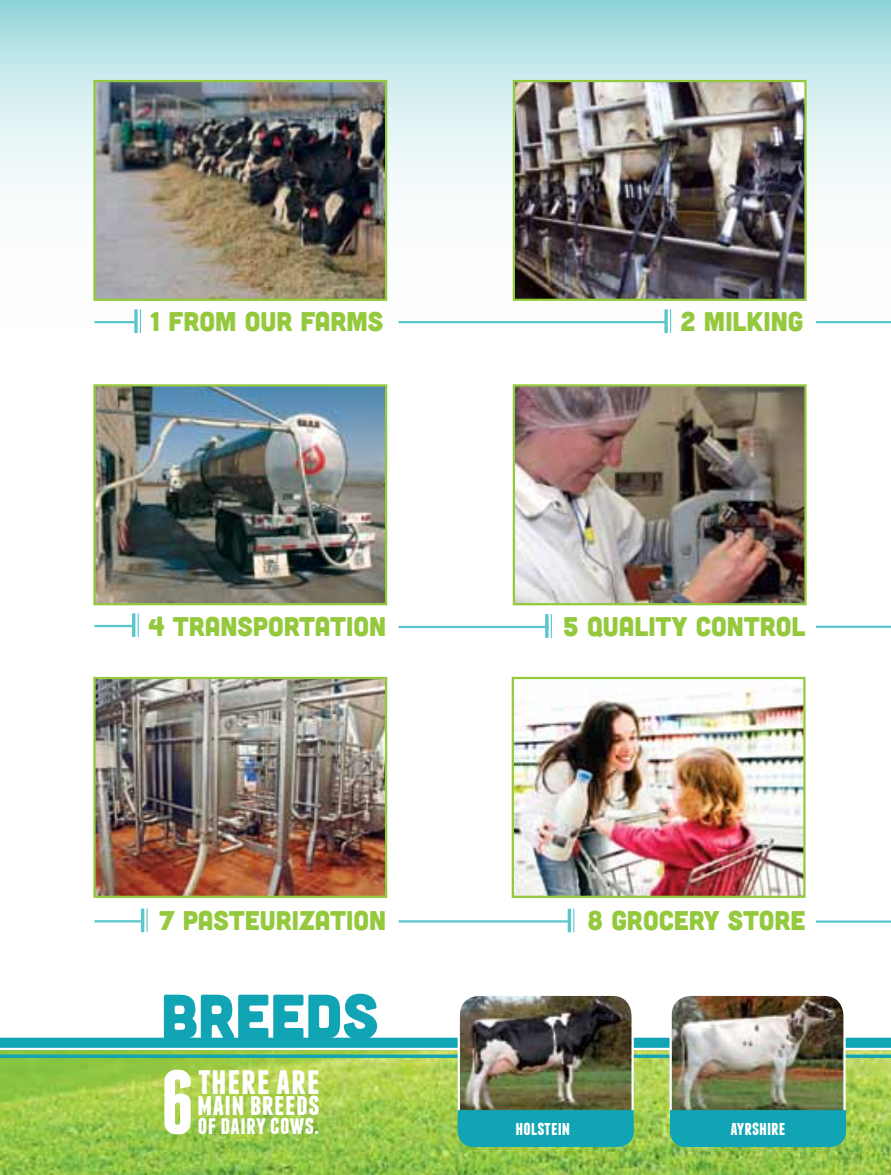
<style>
.page{position:relative;width:891px;height:1175px;background:#fff}
.page>*{position:absolute;margin:0;border:0;box-sizing:border-box;transform-origin:0 0}
.t1{font:700 90.45px "Franchise";color:#fff}
.t2{font:63px "Cubano";color:#11a4b4}
.t3{font:700 40.05px "Franchise";letter-spacing:.015em;color:#fff}
.t4{font:700 31.72px "Franchise";letter-spacing:.015em;color:#fff}
.t5{font:27px "Cubano";color:#95c93d}
.t6{font:700 26.55px "Franchise";letter-spacing:.015em;color:#fff}
.t7{font:700 20.25px "Franchise";color:#fff}
</style>
<div class="page">
<svg style="left:0;top:0;width:891px;height:438px"></svg>
<img style="left:0;top:1050px;width:891px;height:124px">
<svg style="left:0;top:1054px;width:891px;height:4px;background:#27aaa4"></svg>
<div style="left:0;top:1037px;width:891px;height:10px;background:#11a4b4"></div>
<img style="left:668px;top:995px;width:179px;height:152px">
<img style="left:457px;top:995px;width:178px;height:152px">
<img style="left:96px;top:83px;width:288px;height:215px">
<div style="left:93px;top:80px;width:294px;height:221px;border:2px solid #95c93d"></div>
<img style="left:96px;top:387px;width:288px;height:215px">
<div style="left:93px;top:384px;width:294px;height:221px;border:2px solid #95c93d"></div>
<img style="left:96px;top:680px;width:288px;height:215px">
<div style="left:93px;top:677px;width:294px;height:221px;border:2px solid #95c93d"></div>
<img style="left:515px;top:688px;width:288px;height:207px">
<div style="left:512px;top:677px;width:294px;height:221px;border:2px solid #95c93d"></div>
<img style="left:516px;top:83px;width:288px;height:215px">
<div style="left:513px;top:80px;width:294px;height:221px;border:2px solid #95c93d"></div>
<img style="left:516px;top:387px;width:288px;height:215px">
<div style="left:513px;top:384px;width:294px;height:221px;border:2px solid #95c93d"></div>
<svg style="left:134px;top:309px;width:4px;height:24px"></svg>
<svg style="left:140px;top:309px;width:1px;height:24px"></svg>
<hr style="left:132px;top:613px;width:3px;height:24px;background:#5bc6cb">
<svg style="left:138px;top:613px;width:1px;height:24px"></svg>
<hr style="left:141px;top:908px;width:3px;height:24px;background:#5bc6cb">
<svg style="left:147px;top:908px;width:1px;height:24px"></svg>
<svg style="left:664px;top:309px;width:4px;height:24px"></svg>
<svg style="left:670px;top:309px;width:1px;height:24px"></svg>
<svg style="left:545px;top:614px;width:4px;height:24px"></svg>
<svg style="left:551px;top:614px;width:1px;height:24px"></svg>
<hr style="left:568px;top:908px;width:3px;height:24px;background:#5bc6cb">
<svg style="left:573px;top:908px;width:1px;height:24px"></svg>
<hr style="left:94px;top:321px;width:42px;height:2px;background:#5bc6cb">
<hr style="left:94px;top:625px;width:40px;height:2px;background:#5bc6cb">
<hr style="left:94px;top:920px;width:49px;height:2px;background:#5bc6cb">
<hr style="left:399px;top:321px;width:267px;height:2px;background:#5bc6cb">
<hr style="left:399px;top:626px;width:150px;height:2px;background:#5bc6cb">
<hr style="left:399px;top:920px;width:170px;height:2px;background:#5bc6cb">
<hr style="left:816px;top:321px;width:75px;height:2px;background:#5bc6cb">
<hr style="left:816px;top:625px;width:75px;height:3px;background:#5bc6cb">
<hr style="left:816px;top:920px;width:75px;height:2px;background:#5bc6cb">
<p class="t5" style="left:150px;top:304px;width:235px">1 FROM OUR FARMS</p>
<p class="t5" style="left:148px;top:609px;width:239px">4 TRANSPORTATION</p>
<p class="t5" style="left:159px;top:903px;width:228px">7 PASTEURIZATION</p>
<h2 class="t2" style="left:161px;top:976px;width:219px">BREEDS</h2>
<h3 class="t3" style="left:198px;top:1061px;width:124px">THERE ARE</h3>
<p class="t4" style="left:197px;top:1089px;width:124px">MAIN BREEDS</p>
<h1 class="t1" style="left:161px;top:1059px;width:35px">6</h1>
<p class="t6" style="left:198px;top:1112px;width:123px">OF DAIRY COWS.</p>
<p class="t5" style="left:680px;top:304px;width:124px">2 MILKING</p>
<p class="t5" style="left:563px;top:609px;width:244px">5 QUALITY CONTROL</p>
<p class="t5" style="left:587px;top:903px;width:220px">8 GROCERY STORE</p>
<p class="t7" style="left:516px;top:1118px;width:56px">HOLSTEIN</p>
<p class="t7" style="left:730px;top:1118px;width:57px">AYRSHIRE</p>
</div>
